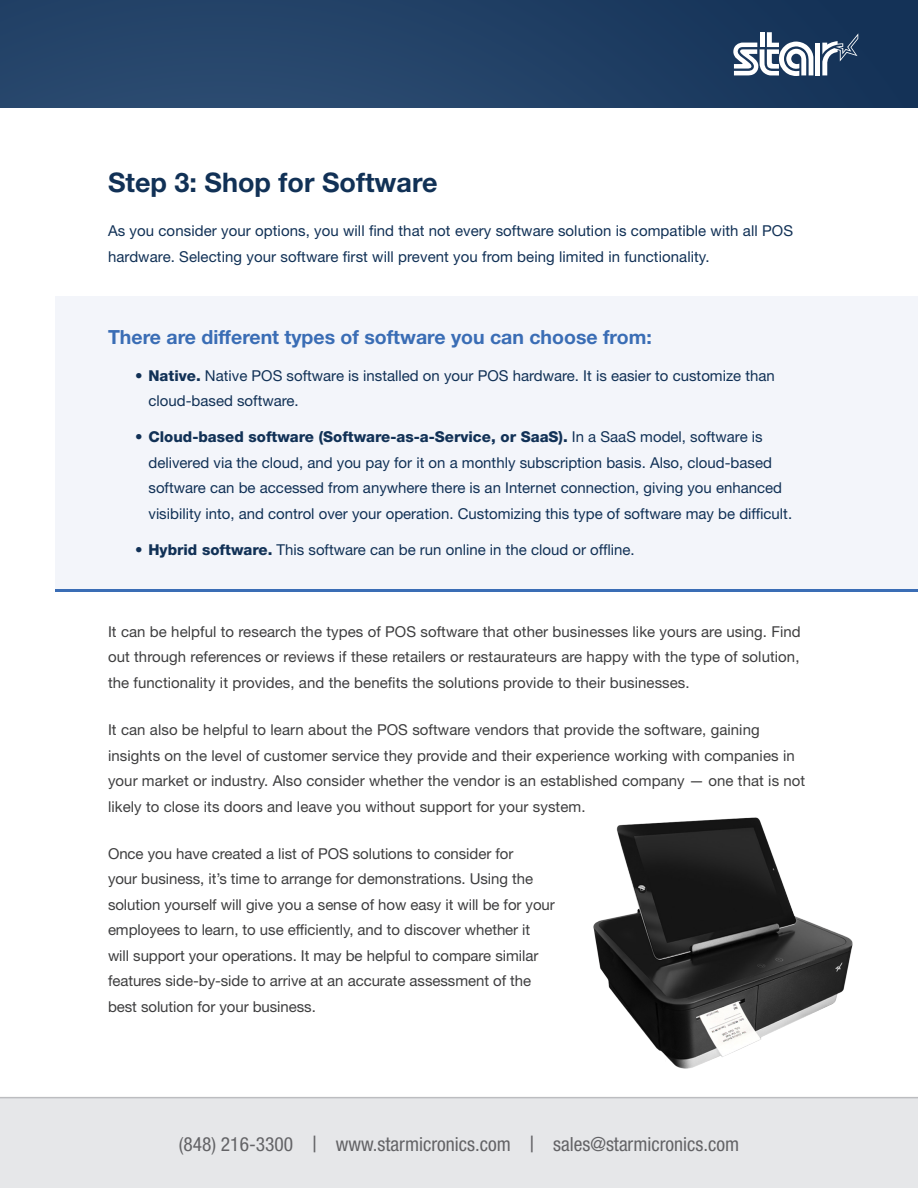
<style>
.page{position:relative;width:918px;height:1188px;background:#fff}
.page>*{position:absolute;margin:0;border:0;box-sizing:border-box;transform-origin:0 0}
.t1{font:700 27px "Helvetica Neue LT Std";color:#113156}
.t2{font:condensed 19.5px "Helvetica Neue LT Std";color:#636366}
.t3{font:700 19.5px "Helvetica Neue LT Std";color:#3a6db5}
.t4{font:15px/25.5px "Helvetica Neue LT Std";letter-spacing:.005em;color:#3e3e3f}
.t5{font:15px/25.5px "Helvetica Neue LT Std";color:#113156}
.s1{font-weight:800}
.s2{font-size:22.5px}
</style>
<div class="page">
<img style="left:0;top:0;width:918px;height:108px">
<svg style="left:822px;top:33px;width:36px;height:42px;background:#475f7c"></svg>
<div style="left:815px;top:43px;width:5px;height:32px;background:#fff"></div>
<svg style="left:733px;top:32px;width:80px;height:44px"></svg>
<div style="left:0;top:1097px;width:918px;height:91px;background:#e6e7e9"></div>
<hr style="left:0;top:1097px;width:918px;height:1px;background:#bcbdc0">
<img style="left:593px;top:817px;width:260px;height:252px">
<div style="left:55px;top:296px;width:863px;height:293px;background:#f3f5fa"></div>
<hr style="left:55px;top:589px;width:863px;height:3px;background:#3a6db5">
<p class="t1" style="left:108px;top:166px;width:331px">Step 3: Shop for Software</p>
<p class="t5" style="left:108px;top:218px;width:687px">As you consider your options, you will find that not every software solution is compatible with all POS hardware. Selecting your software first will prevent you from being limited in functionality.</p>
<p class="t3" style="left:108px;top:325px;width:545px">There are different types of software you can choose from:</p>
<p class="t5" style="left:148px;top:362px;width:628px;text-indent:-14px"><span class="s1">• Native.</span> Native POS software is installed on your POS hardware. It is easier to customize than cloud-based software.</p>
<p class="t5" style="left:148px;top:424px;width:645px;text-indent:-14px"><span class="s1">• Cloud-based software (Software-as-a-Service, or SaaS).</span> In a SaaS model, software is delivered via the cloud, and you pay for it on a monthly subscription basis. Also, cloud-based software can be accessed from anywhere there is an Internet connection, giving you enhanced visibility into, and control over your operation. Customizing this type of software may be difficult.</p>
<p class="t5" style="left:135px;top:537px;width:501px"><span class="s1">• Hybrid software.</span> This software can be run online in the cloud or offline.</p>
<p class="t4" style="left:108px;top:619px;width:694px;text-align:justify">It can be helpful to research the types of POS software that other businesses like yours are using. Find out through references or reviews if these retailers or restaurateurs are happy with the type of solution, the functionality it provides, and the benefits the solutions provide to their businesses.</p>
<p class="t4" style="left:108px;top:717px;width:699px">It can also be helpful to learn about the POS software vendors that provide the software, gaining insights on the level of customer service they provide and their experience working with companies in your market or industry. Also consider whether the vendor is an established company — one that is not likely to close its doors and leave you without support for your system.</p>
<p class="t4" style="left:108px;top:841px;width:448px">Once you have created a list of POS solutions to consider for<br>your business, it’s time to arrange for demonstrations. Using the solution yourself will give you a sense of how easy it will be for your employees to learn, to use efficiently, and to discover whether it will support your operations. It may be helpful to compare similar features side-by-side to arrive at an accurate assessment of the best solution for your business.</p>
<h2 class="t2" style="left:179px;top:1133px;width:562px">(848) 216-3300 <span class="s2">|</span> www.starmicronics.com <span class="s2">|</span> sales@starmicronics.com</h2>
</div>
